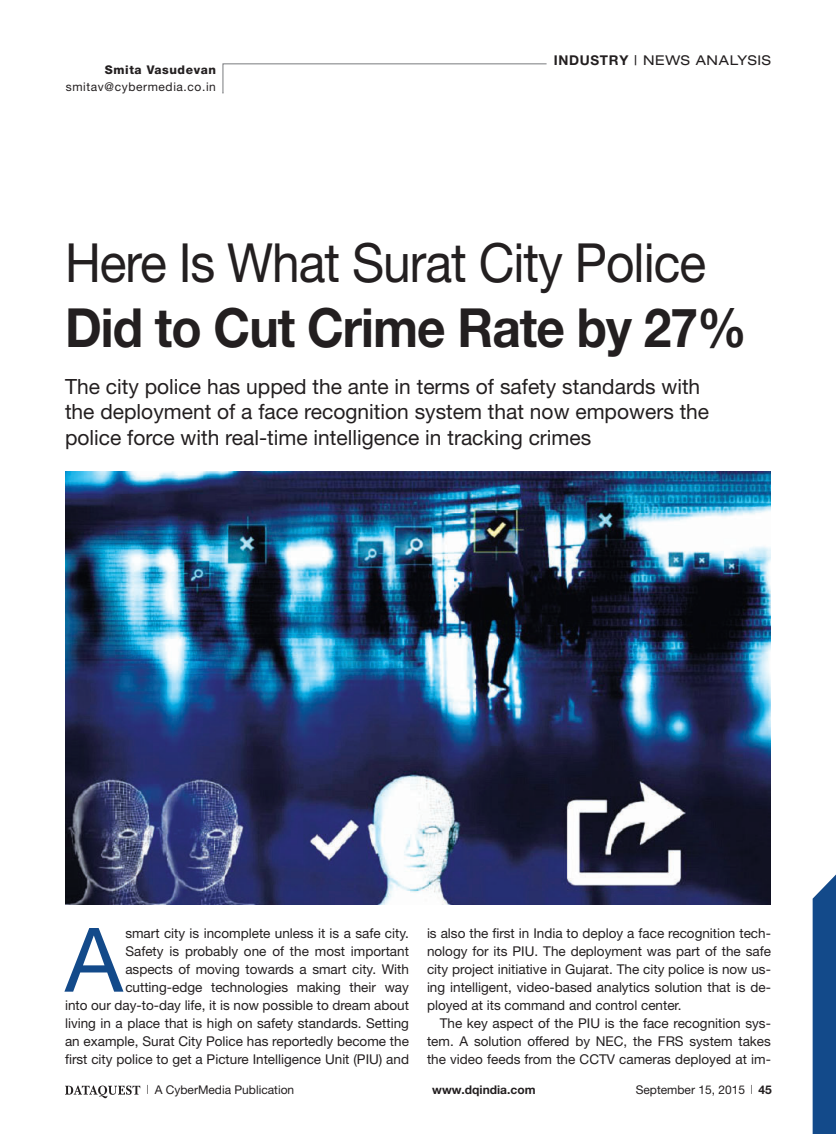
<style>
.page{position:relative;width:836px;height:1134px;background:#fff}
.page>*{position:absolute;margin:0;border:0;box-sizing:border-box;transform-origin:0 0}
.t1{font:89.1px "Helvetica Neue LT Pro";color:#134a8a}
.t2{font:54px "Helvetica Neue LT Pro";letter-spacing:-.02em;color:#231f20;scale:.92 1}
.t3{font:700 54px "Helvetica Neue LT Pro";letter-spacing:-.02em;color:#231f20;scale:.92 1}
.t4{font:21px/25.5px "Helvetica Neue LT Pro";color:#231f20}
.t5{font:13.5px/18px "Helvetica Neue LT Pro";color:#231f20;text-align:justify}
.t6{font:expanded 13.5px "Helvetica Neue LT Pro";letter-spacing:.05em;color:#231f20}
.t7{font:12px "Helvetica Neue LT Pro";color:#231f20}
.t8{font:12px "Helvetica Neue LT Pro";letter-spacing:.05em;color:#231f20}
.t9{font:700 12px "Helvetica Neue LT Pro";color:#231f20}
.t10{font:800 12px "Helvetica Neue LT Pro";letter-spacing:.05em;color:#231f20}
.s1{font-weight:700;font-stretch:normal}
.s2{font-size:9px}
.s3{font-weight:700}
</style>
<div class="page">
<svg style="left:65px;top:1085px;width:75px;height:13px"></svg>
<svg style="left:222px;top:64px;width:325px;height:30px"></svg>
<img style="left:65px;top:471px;width:706px;height:433px">
<div style="left:813px;top:874px;width:23px;height:260px;background:#134a8a"></div>
<p class="t10" style="left:105px;top:63px;width:113px">Smita Vasudevan</p>
<p class="t8" style="left:66px;top:79px;width:152px">smitav@cybermedia.co.in</p>
<p class="t6" style="left:554px;top:52px;width:219px"><span class="s1">INDUSTRY</span> | NEWS ANALYSIS</p>
<h2 class="t2" style="left:65px;top:229px;width:698px">Here Is What Surat City Police</h2>
<h2 class="t3" style="left:65px;top:294px;width:742px">Did to Cut Crime Rate by 27%</h2>
<h3 class="t4" style="left:65px;top:373px;width:646px">The city police has upped the ante in terms of safety standards with the deployment of a face recognition system that now empowers the police force with real-time intelligence in tracking crimes</h3>
<p class="t5" style="left:65px;top:923px;width:345px;text-align:right">smart city is incomplete unless it is a safe city.<br>Safety is probably one of the most important<br>aspects of moving towards a smart city. With cutting-edge technologies making their way<br>into our day-to-day life, it is now possible to dream about living in a place that is high on safety standards. Setting an example, Surat City Police has reportedly become the first city police to get a Picture Intelligence Unit (PIU) and</p>
<h1 class="t1" style="left:65px;top:905px;width:59px">A</h1>
<p class="t5" style="left:427px;top:923px;width:345px">is also the first in India to deploy a face recognition tech&shy;nology for its PIU. The deployment was part of the safe city project initiative in Gujarat. The city police is now us&shy;ing intelligent, video-based analytics solution that is de&shy;ployed at its command and control center.</p>
<p class="t5" style="left:427px;top:1013px;width:345px;text-indent:13px">The key aspect of the PIU is the face recognition sys&shy;tem. A solution offered by NEC, the FRS system takes the video feeds from the CCTV cameras deployed at im-</p>
<p class="t7" style="left:147px;top:1082px;width:149px"><span class="s2">|</span> A CyberMedia Publication</p>
<p class="t9" style="left:432px;top:1082px;width:105px">www.dqindia.com</p>
<p class="t7" style="left:636px;top:1082px;width:138px">September 15, 2015 <span class="s2">|</span> <span class="s3">45</span></p>
</div>
